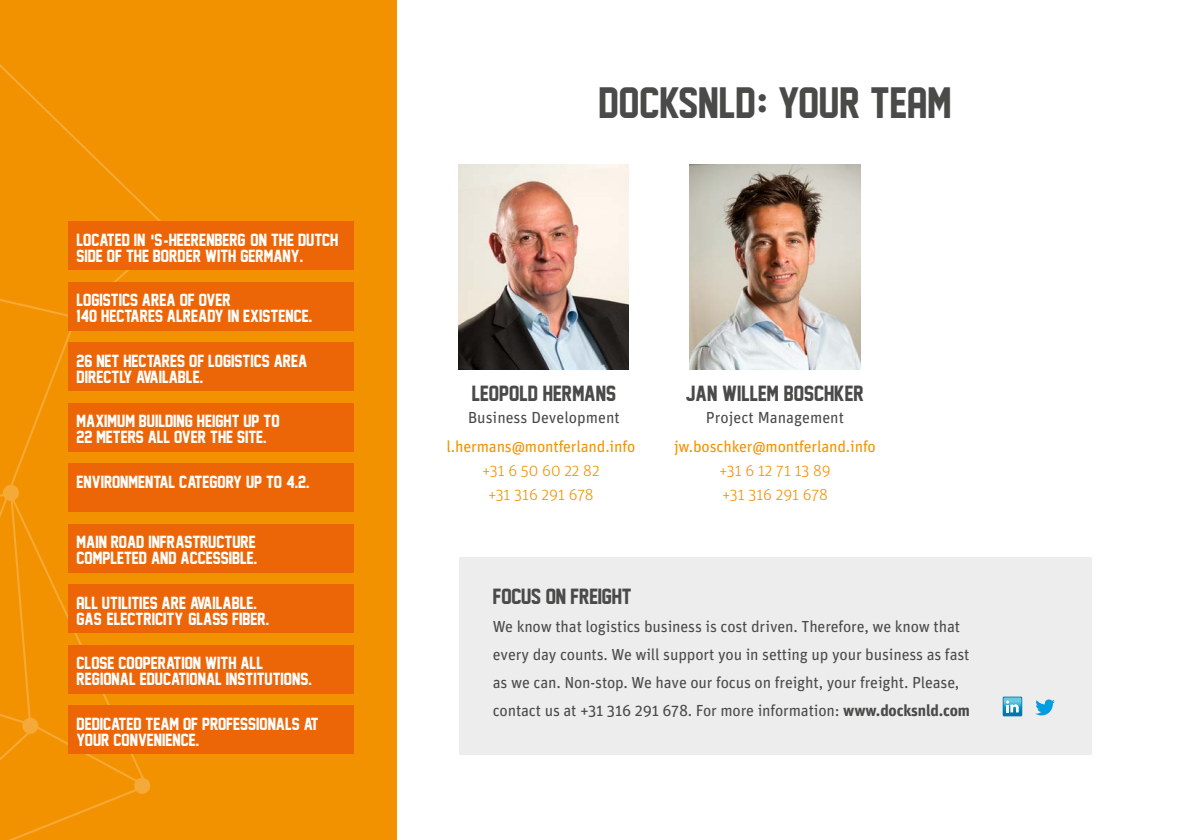
<style>
.page{position:relative;width:1191px;height:840px;background:#fff}
.page>*{position:absolute;margin:0;border:0;box-sizing:border-box;transform-origin:0 0}
.t1{font:40px "Face Off M54";color:#4a4a49}
.t2{font:20px "Face Off M54";color:#4a4a49}
.t3{font:16px/16px "Face Off M54";color:#fff}
.t4{font:16px/28px "Unit Pro";letter-spacing:-.01em;color:#4a4a49}
.t5{font:16px "Unit Pro";letter-spacing:-.01em;color:#f39200}
.t6{font:300 16px/24px "Unit Pro";color:#f39200;text-align:center}
.s1{font-family:"Unit Pro";font-weight:700}
.s2{font-weight:700}
</style>
<div class="page">
<div style="left:459px;top:556px;width:632px;height:197px;background:#ededed"></div>
<svg style="left:1002px;top:696px;width:20px;height:19px"></svg>
<svg style="left:1003px;top:697px;width:18px;height:18px"></svg>
<svg style="left:1035px;top:699px;width:19px;height:16px"></svg>
<div style="left:0;top:0;width:397px;height:839px;background:#f39200"></div>
<svg style="left:11px;top:802px;width:97px;height:37px"></svg>
<svg style="left:0;top:64px;width:173px;height:420px"></svg>
<svg style="left:0;top:285px;width:68px;height:34px"></svg>
<div style="left:4px;top:485px;width:14px;height:14px;background:#f5a938;border-radius:50%"></div>
<div style="left:3px;top:484px;width:16px;height:16px;border:2px solid #fff;border-radius:50%"></div>
<svg style="left:0;top:489px;width:150px;height:313px"></svg>
<div style="left:23px;top:718px;width:14px;height:14px;background:#f5a938;border-radius:50%"></div>
<div style="left:22px;top:717px;width:16px;height:16px;border:2px solid #fff;border-radius:50%"></div>
<div style="left:135px;top:778px;width:14px;height:14px;background:#f5a938;border-radius:50%"></div>
<div style="left:134px;top:777px;width:16px;height:16px;border:2px solid #fff;border-radius:50%"></div>
<div style="left:68px;top:221px;width:286px;height:49px;background:#ec6608"></div>
<div style="left:68px;top:282px;width:286px;height:48px;background:#ec6608"></div>
<div style="left:68px;top:342px;width:286px;height:49px;background:#ec6608"></div>
<div style="left:68px;top:402px;width:286px;height:49px;background:#ec6608"></div>
<div style="left:68px;top:523px;width:286px;height:49px;background:#ec6608"></div>
<div style="left:68px;top:584px;width:286px;height:49px;background:#ec6608"></div>
<div style="left:68px;top:644px;width:286px;height:49px;background:#ec6608"></div>
<div style="left:68px;top:705px;width:286px;height:48px;background:#ec6608"></div>
<div style="left:68px;top:463px;width:286px;height:49px;background:#ec6608"></div>
<img style="left:459px;top:165px;width:170px;height:204px">
<img style="left:690px;top:165px;width:170px;height:204px">
<p class="t3" style="left:77px;top:232px;width:263px">LOCATED IN ,<span class="s1">'</span>S<span class="s1">-</span>HEERENBERG, ON THE DUTCH<br>SIDE OF THE BORDER WITH GERMANY.</p>
<p class="t3" style="left:77px;top:292px;width:237px">LOGISTICS AREA OF OVER<br>140 HECTARES ALREADY IN EXISTENCE.</p>
<p class="t3" style="left:77px;top:353px;width:232px">26 NET HECTARES OF LOGISTICS AREA<br>DIRECTLY AVAILABLE.</p>
<p class="t3" style="left:77px;top:413px;width:204px">MAXIMUM BUILDING HEIGHT UP TO<br>22 METERS ALL OVER THE SITE.</p>
<p class="t3" style="left:77px;top:474px;width:234px">ENVIRONMENTAL CATEGORY UP TO 4.2.</p>
<p class="t3" style="left:77px;top:534px;width:182px">MAIN ROAD INFRASTRUCTURE<br>COMPLETED AND ACCESSIBLE.</p>
<p class="t3" style="left:77px;top:594px;width:194px">ALL UTILITIES ARE AVAILABLE.<br>GAS, ELECTRICITY, GLASS FIBER.</p>
<p class="t3" style="left:77px;top:655px;width:237px">CLOSE COOPERATION WITH ALL<br>REGIONAL EDUCATIONAL INSTITUTIONS.</p>
<p class="t3" style="left:77px;top:715px;width:244px">DEDICATED TEAM OF PROFESSIONALS AT<br>YOUR CONVENIENCE.</p>
<h1 class="t1" style="left:598px;top:80px;width:354px">DOCKSNLD<span class="s1">:</span> YOUR TEAM</h1>
<p class="t2" style="left:472px;top:382px;width:146px">LEOPOLD HERMANS</p>
<p class="t4" style="left:468px;top:402px;width:153px">Business Development</p>
<p class="t5" style="left:446px;top:435px;width:190px">l.hermans@montferland.info</p>
<p class="t6" style="left:482px;top:458px;width:119px">+31 6 50 60 22 82 +31 316 291 678</p>
<p class="t2" style="left:686px;top:382px;width:179px">JAN WILLEM BOSCHKER</p>
<p class="t4" style="left:706px;top:402px;width:139px">Project Management</p>
<p class="t5" style="left:674px;top:435px;width:203px">jw.boschker@montferland.info</p>
<p class="t6" style="left:719px;top:458px;width:113px;text-align:left">+31 6 12 71 13 89 +31 316 291 678</p>
<p class="t2" style="left:493px;top:585px;width:140px">FOCUS ON FREIGHT</p>
<p class="t4" style="left:493px;top:611px;width:479px">We know that logistics business is cost driven. Therefore, we know that every day counts. We will support you in setting up your business as fast as we can. Non-stop. We have our focus on freight, your freight. Please, contact us at +31 316 291 678. For more information: <span class="s2">www.docksnld.com</span></p>
</div>
